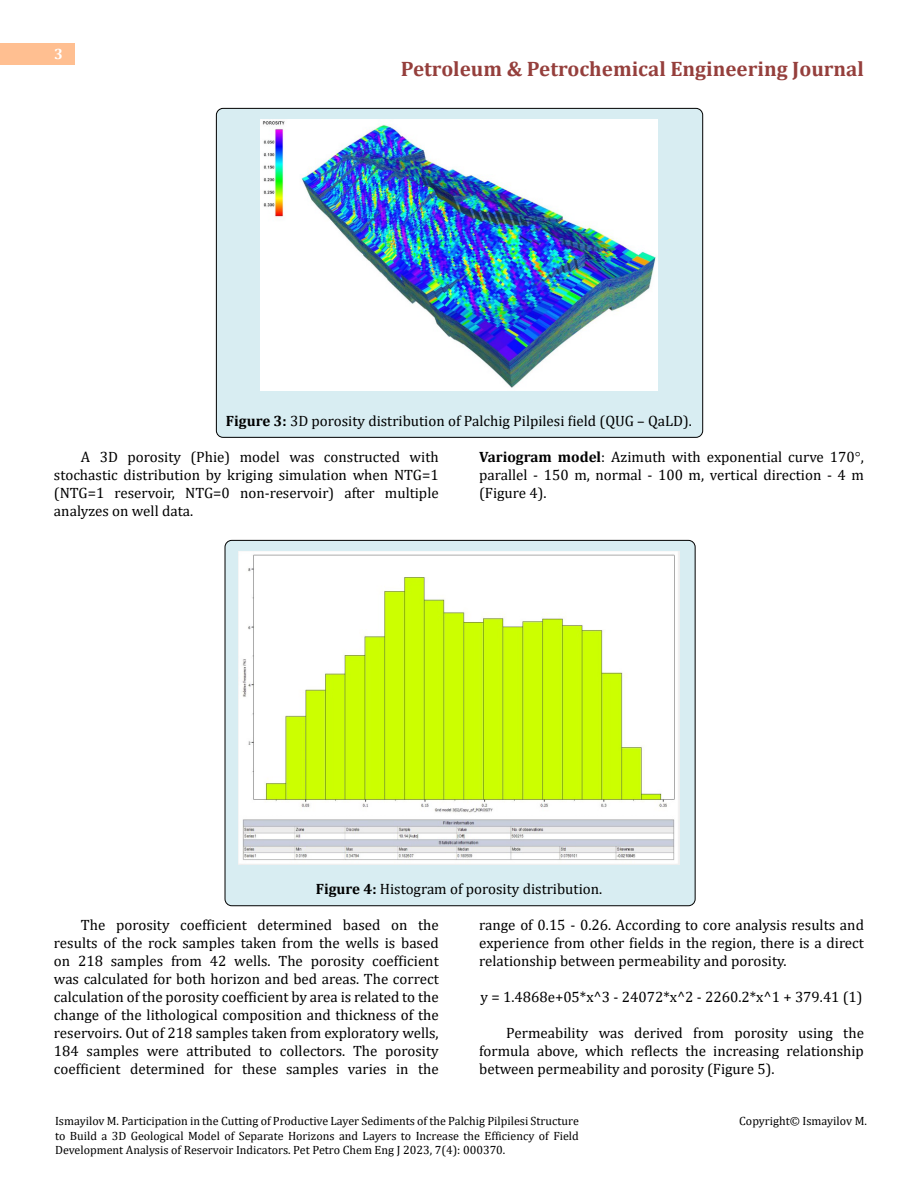
<style>
.page{position:relative;width:918px;height:1188px;background:#fff}
.page>*{position:absolute;margin:0;border:0;box-sizing:border-box;transform-origin:0 0}
.t1{font:700 21px "Cambria";color:#953f3c}
.t2{font:15px/18px "Cambria";color:#000;text-align:justify}
.t3{font:700 15px "Cambria";color:#fff}
.t4{font:12px/14.4px "Cambria";color:#000;text-align:justify}
.s1{font-weight:700}
</style>
<div class="page">
<div style="left:0;top:43px;width:75px;height:21px;background:#ffbf91"></div>
<div style="left:225px;top:540px;width:470px;height:366px;background:#d8edf2;border-radius:7px"></div>
<div style="left:216px;top:108px;width:487px;height:329px;background:#d8edf2;border-radius:7px"></div>
<img style="left:260px;top:120px;width:398px;height:270px">
<img style="left:238px;top:551px;width:442px;height:313px">
<p class="t3" style="left:54px;top:44px;width:10px">3</p>
<h1 class="t1" style="left:401px;top:54px;width:465px">Petroleum &amp; Petrochemical Engineering Journal</h1>
<p class="t2" style="left:226px;top:411px;width:468px"><span class="s1">Figure 3:</span> 3D porosity distribution of Palchig Pilpilesi field (QUG – QaLD).</p>
<p class="t2" style="left:54px;top:447px;width:386px;text-indent:27px">A 3D porosity (Phie) model was constructed with stochastic distribution by kriging simulation when NTG=1 (NTG=1 reservoir, NTG=0 non-reservoir) after multiple analyzes on well data.</p>
<p class="t2" style="left:479px;top:447px;width:386px"><span class="s1">Variogram model</span>: Azimuth with exponential curve 170 , parallel - 150 m, normal - 100 m, vertical direction - 4 m (Figure 4).</p>
<p class="t2" style="left:316px;top:879px;width:288px"><span class="s1">Figure 4:</span> Histogram of porosity distribution.</p>
<p class="t2" style="left:54px;top:915px;width:386px;text-indent:27px">The porosity coefficient determined based on the results of the rock samples taken from the wells is based on 218 samples from 42 wells. The porosity coefficient was calculated for both horizon and bed areas. The correct calculation of the porosity coefficient by area is related to the change of the lithological composition and thickness of the reservoirs. Out of 218 samples taken from exploratory wells, 184 samples were attributed to collectors. The porosity coefficient determined for these samples varies in the</p>
<p class="t2" style="left:479px;top:915px;width:386px">range of 0.15 - 0.26. According to core analysis results and experience from other fields in the region, there is a direct relationship between permeability and porosity.</p>
<p class="t2" style="left:481px;top:987px;width:384px">y = 1.4868e+05*x^3 - 24072*x^2 - 2260.2*x^1 + 379.41 (1)</p>
<p class="t2" style="left:479px;top:1023px;width:386px;text-indent:27px">Permeability was derived from porosity using the formula above, which reflects the increasing relationship between permeability and porosity (Figure 5).</p>
<p class="t4" style="left:55px;top:1114px;width:525px">Ismayilov M. Participation in the Cutting of Productive Layer Sediments of the Palchig Pilpilesi Structure to Build a 3D Geological Model of Separate Horizons and Layers to Increase the Efficiency of Field Development Analysis of Reservoir Indicators. Pet Petro Chem Eng J 2023, 7(4): 000370.</p>
<p class="t4" style="left:739px;top:1114px;width:129px">Copyright© Ismayilov M.</p>
</div>
